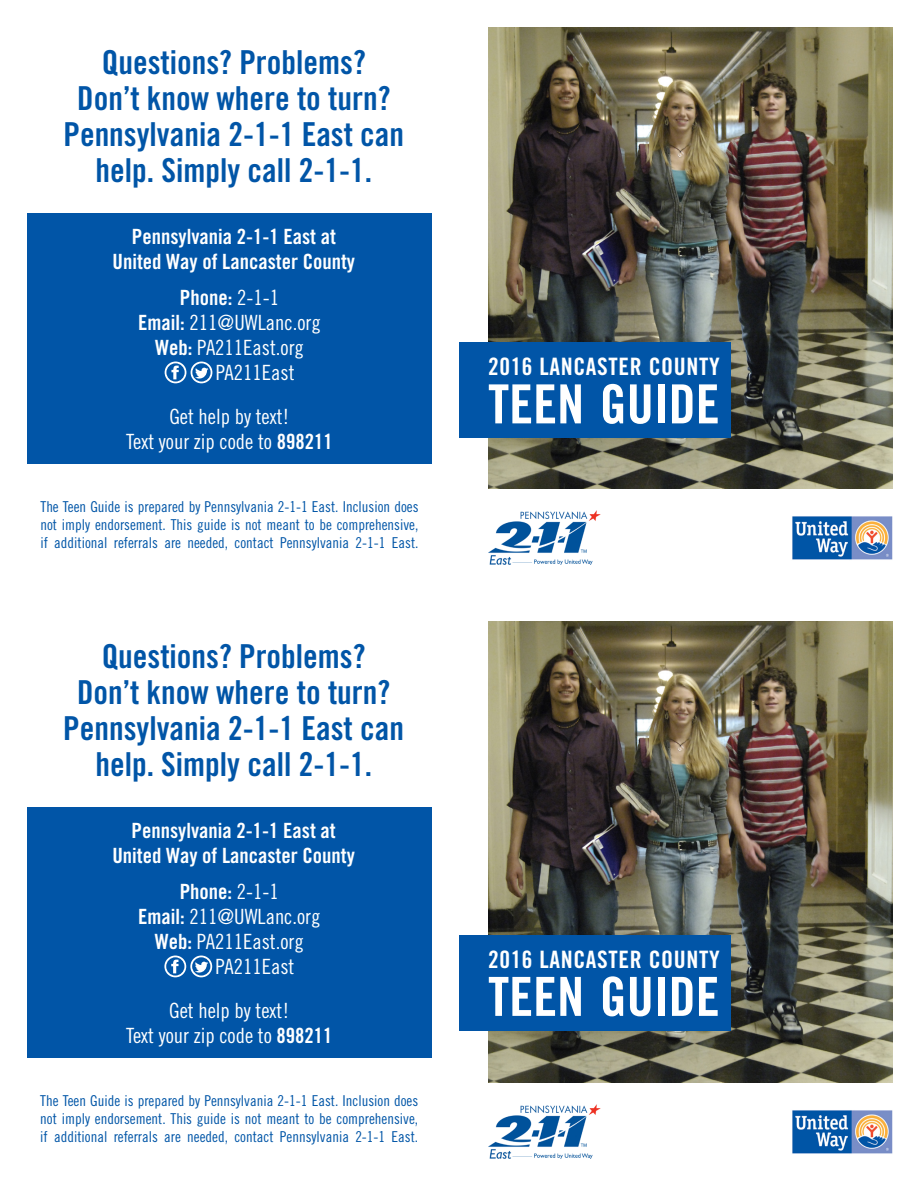
<style>
.page{position:relative;width:918px;height:1188px;background:#fff}
.page>*{position:absolute;margin:0;border:0;box-sizing:border-box;transform-origin:0 0}
.t1{font:54px "Trade Gothic Bold Cond Twenty";color:#fff}
.t2{font:33px/36px "Trade Gothic Bold Cond Twenty";color:#0155a7;text-align:center}
.t3{font:24px "Trade Gothic Bold Cond Twenty";letter-spacing:.025em;color:#fff}
.t4{font:21px/25.2px "Trade Gothic Cond Eighteen";color:#fff;text-align:center}
.t5{font:21px/25.2px "Trade Gothic Bold Cond Twenty";color:#fff;text-align:center}
.t6{font:15px/18px "Trade Gothic Cond Eighteen";color:#0155a7;text-align:justify}
.s1{font-family:"Trade Gothic Cond Eighteen"}
.s2{font-family:"Trade Gothic Bold Cond Twenty"}
</style>
<div class="page">
<img style="left:488px;top:621px;width:404px;height:461px">
<img style="left:792px;top:1110px;width:100px;height:44px">
<img style="left:488px;top:1105px;width:113px;height:53px">
<div style="left:459px;top:935px;width:271px;height:95px;background:#0155a7"></div>
<div style="left:27px;top:213px;width:405px;height:250px;background:#0155a7"></div>
<img style="left:488px;top:27px;width:404px;height:461px">
<img style="left:792px;top:516px;width:100px;height:44px">
<img style="left:488px;top:511px;width:113px;height:53px">
<svg style="left:165px;top:362px;width:47px;height:21px"></svg>
<div style="left:27px;top:807px;width:405px;height:250px;background:#0155a7"></div>
<svg style="left:164px;top:956px;width:48px;height:21px"></svg>
<div style="left:459px;top:342px;width:271px;height:96px;background:#0155a7"></div>
<h2 class="t2" style="left:64px;top:44px;width:342px">Questions? Problems?<br>Don’t know where to turn?<br>Pennsylvania 2-1-1 East can help. Simply call 2-1-1.</h2>
<h3 class="t5" style="left:113px;top:223px;width:244px">Pennsylvania 2-1-1 East at<br>United Way of Lancaster County</h3>
<h3 class="t5" style="left:180px;top:285px;width:101px">Phone: <span class="s1">2-1-1</span></h3>
<h3 class="t4" style="left:138px;top:310px;width:184px"><span class="s2">Email:</span> 211@UWLanc.org</h3>
<h3 class="t4" style="left:155px;top:335px;width:150px"><span class="s2">Web:</span> PA211East.org</h3>
<h3 class="t4" style="left:216px;top:360px;width:80px">PA211East</h3>
<h3 class="t4" style="left:126px;top:403px;width:208px">Get help by text!<br>Text your zip code to <span class="s2">898211</span></h3>
<p class="t6" style="left:40px;top:497px;width:380px">The Teen Guide is prepared by Pennsylvania 2-1-1 East. Inclusion does not imply endorsement. This guide is not meant to be comprehensive, if additional referrals are needed, contact Pennsylvania 2-1-1 East.</p>
<h2 class="t2" style="left:63px;top:638px;width:342px">Questions? Problems?<br>Don’t know where to turn?<br>Pennsylvania 2-1-1 East can help. Simply call 2-1-1.</h2>
<h3 class="t5" style="left:112px;top:817px;width:244px">Pennsylvania 2-1-1 East at<br>United Way of Lancaster County</h3>
<h3 class="t5" style="left:180px;top:879px;width:101px">Phone: <span class="s1">2-1-1</span></h3>
<h3 class="t4" style="left:138px;top:904px;width:184px"><span class="s2">Email:</span> 211@UWLanc.org</h3>
<h3 class="t4" style="left:155px;top:929px;width:150px"><span class="s2">Web:</span> PA211East.org</h3>
<h3 class="t4" style="left:215px;top:954px;width:80px">PA211East</h3>
<h3 class="t4" style="left:126px;top:997px;width:208px">Get help by text!<br>Text your zip code to <span class="s2">898211</span></h3>
<p class="t6" style="left:40px;top:1091px;width:380px">The Teen Guide is prepared by Pennsylvania 2-1-1 East. Inclusion does not imply endorsement. This guide is not meant to be comprehensive, if additional referrals are needed, contact Pennsylvania 2-1-1 East.</p>
<h3 class="t3" style="left:488px;top:352px;width:233px">2016 LANCASTER COUNTY</h3>
<h1 class="t1" style="left:488px;top:371px;width:233px">TEEN GUIDE</h1>
<h3 class="t3" style="left:488px;top:945px;width:233px">2016 LANCASTER COUNTY</h3>
<h1 class="t1" style="left:488px;top:964px;width:233px">TEEN GUIDE</h1>
</div>
